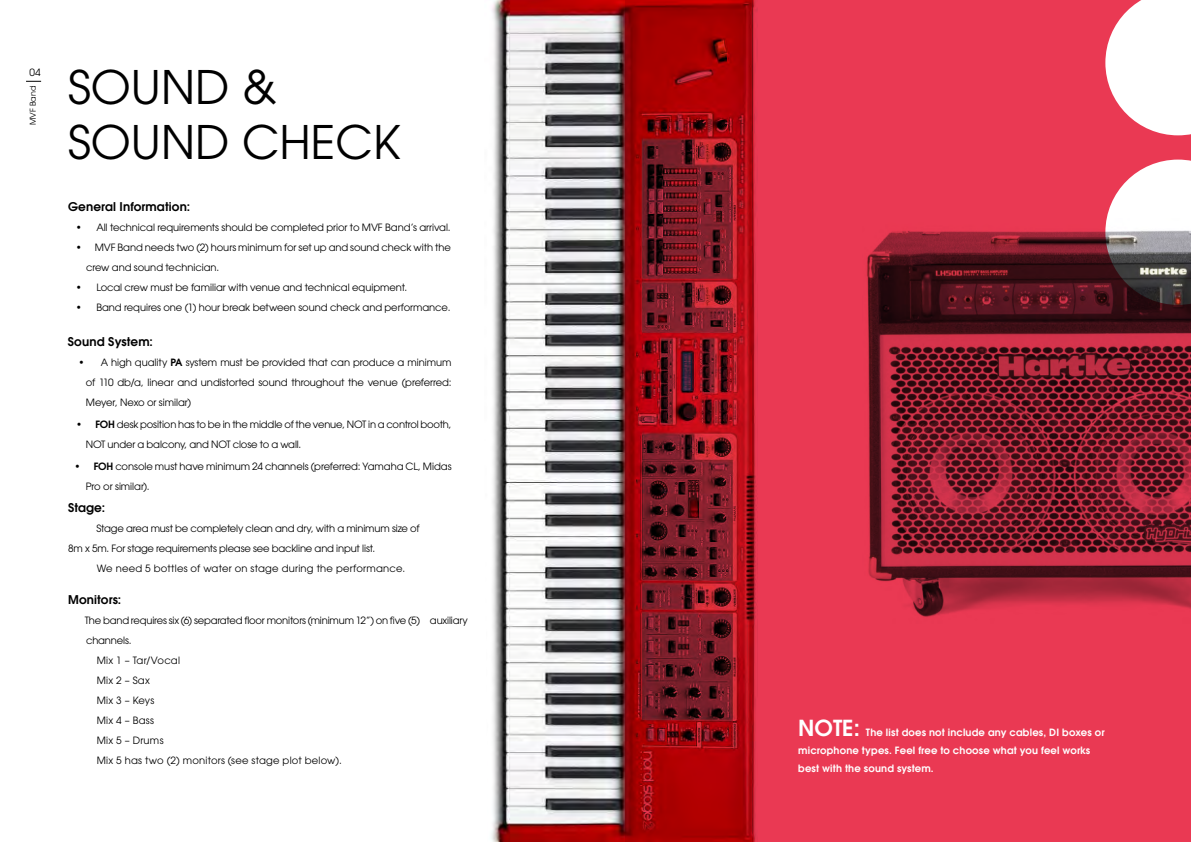
<style>
.page{position:relative;width:1191px;height:842px;background:#fff}
.page>*{position:absolute;margin:0;border:0;box-sizing:border-box;transform-origin:0 0}
.t1{font:46px/55px "Avant Garde";color:#000}
.t2{font:600 12px "Avant Garde CE";letter-spacing:.01em;color:#000}
.t3{font:10px/20px "Avant Garde";letter-spacing:-.01em;color:#000}
.t4{font:600 10px/18px "Avant Garde CE";letter-spacing:.015em;color:#fff}
.t5{font:10px "Avant Garde";letter-spacing:.02em;color:#000}
.t6{font:10px "Avant Garde";letter-spacing:.025em;color:#000}
.t7{font:8px "Avant Garde";color:#000}
.s1{font-family:"Avant Garde CE";font-weight:600}
.s2{font-size:22px}
</style>
<div class="page">
<svg style="left:26px;top:81px;width:15px;height:1px"></svg>
<div style="left:625px;top:0;width:566px;height:842px;background:#ea3953"></div>
<svg style="left:1107px;top:160px;width:84px;height:58px"></svg>
<svg style="left:1105px;top:0;width:86px;height:135px"></svg>
<img style="left:491px;top:0;width:267px;height:842px">
<img style="left:867px;top:218px;width:324px;height:399px">
<p class="t3" style="left:30px;top:62px;width:13px">04</p>
<p class="t7" style="left:28px;top:125px;width:41px;rotate:-90deg">MVF Band</p>
<h1 class="t1" style="left:68px;top:59px;width:334px">SOUND &amp;<br>SOUND CHECK</h1>
<p class="t2" style="left:68px;top:198px;width:124px">General Information:</p>
<p class="t3" style="left:76px;top:217px;width:376px">• All technical requirements should be completed prior to MVF Band’s arrival.</p>
<p class="t3" style="left:86px;top:237px;width:366px;text-indent:-10px">• MVF Band needs two (2) hours minimum for set up and sound check with the crew and sound technician.</p>
<p class="t3" style="left:76px;top:277px;width:333px">• Local crew must be familiar with venue and technical equipment.</p>
<p class="t3" style="left:76px;top:297px;width:376px">• Band requires one (1) hour break between sound check and performance.</p>
<p class="t2" style="left:68px;top:334px;width:87px">Sound System:</p>
<p class="t3" style="left:86px;top:353px;width:367px;text-align:justify;text-indent:-7px">• A high quality <span class="s1">PA</span> system must be provided that can produce a minimum of 110 db/a, linear and undistorted sound throughout the venue (preferred:<br>Meyer, Nexo or similar)</p>
<p class="t3" style="left:86px;top:415px;width:367px;text-indent:-10px"><span class="s1">• FOH</span> desk position has to be in the middle of the venue, NOT in a control booth,<br>NOT under a balcony, and NOT close to a wall.</p>
<p class="t3" style="left:86px;top:457px;width:367px;text-indent:-11px"><span class="s1">• FOH</span> console must have minimum 24 channels (preferred: Yamaha CL, Midas<br>Pro or similar).</p>
<p class="t2" style="left:68px;top:499px;width:39px">Stage:</p>
<p class="t3" style="left:68px;top:518px;width:353px;text-indent:28px">Stage area must be completely clean and dry, with a minimum size of<br>8m x 5m. For stage requirements please see backline and input list.</p>
<p class="t5" style="left:97px;top:562px;width:310px">We need 5 bottles of water on stage during the performance.</p>
<p class="t2" style="left:68px;top:592px;width:55px">Monitors:</p>
<p class="t3" style="left:85px;top:611px;width:384px">The band requires six (6) separated floor monitors (minimum 12”) on five (5) auxiliary</p>
<p class="t3" style="left:86px;top:631px;width:47px">channels.</p>
<p class="t5" style="left:97px;top:655px;width:85px">Mix 1 – Tar/Vocal</p>
<p class="t3" style="left:97px;top:671px;width:55px">Mix 2 – Sax</p>
<p class="t3" style="left:97px;top:691px;width:59px">Mix 3 – Keys</p>
<p class="t3" style="left:97px;top:711px;width:59px">Mix 4 – Bass</p>
<p class="t6" style="left:97px;top:735px;width:68px">Mix 5 – Drums</p>
<p class="t6" style="left:97px;top:755px;width:246px">Mix 5 has two (2) monitors (see stage plot below).</p>
<p class="t4" style="left:798px;top:723px;width:308px"><span class="s2">NOTE:</span> The list does not include any cables, DI boxes or microphone types. Feel free to choose what you feel works best with the sound system.</p>
</div>
